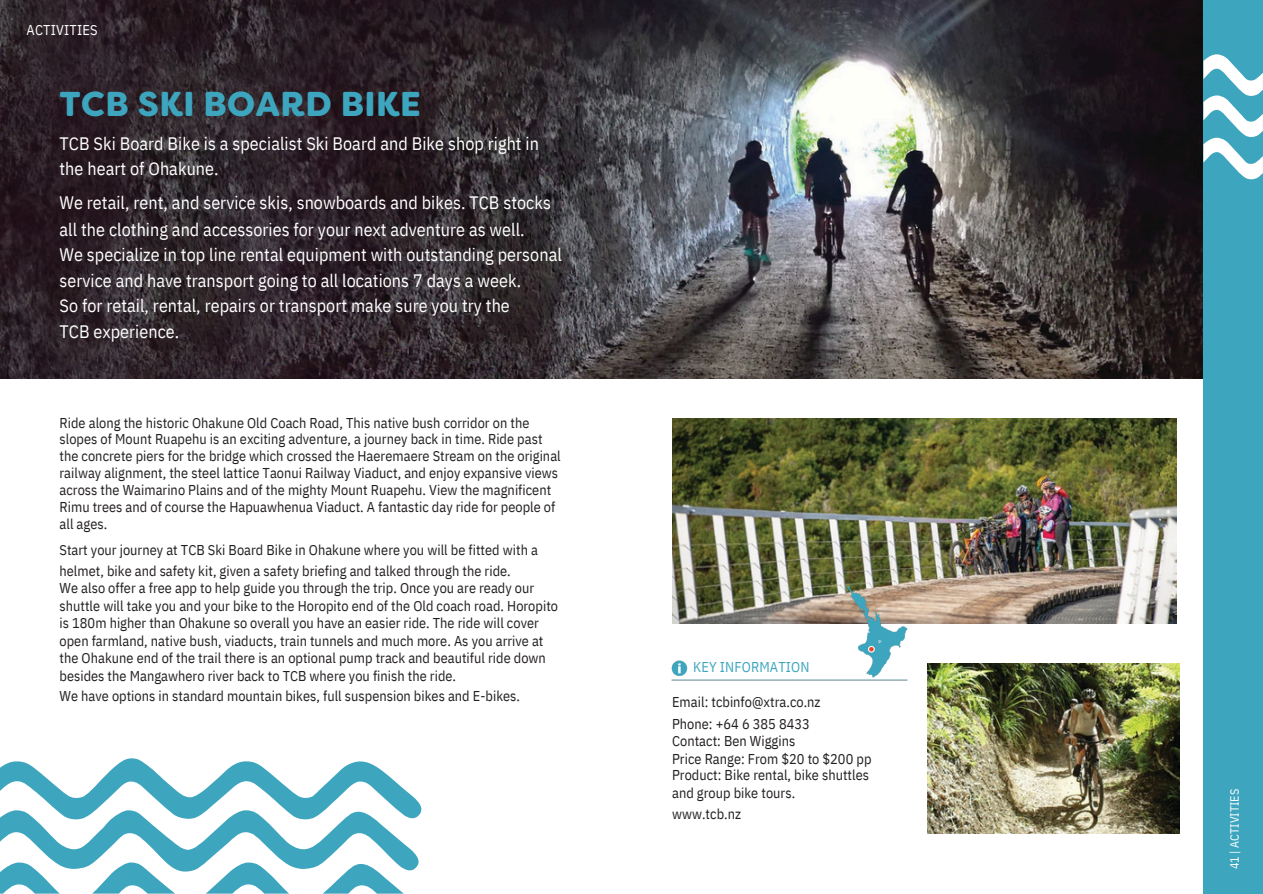
<style>
.page{position:relative;width:1263px;height:894px;background:#fff}
.page>*{position:absolute;margin:0;border:0;box-sizing:border-box;transform-origin:0 0}
.t1{font:900 34.5px "Filson Soft";letter-spacing:.015em;color:#3da5bd}
.t2{font:18px/25.5px "IBM Plex Sans Cond";letter-spacing:.005em;color:#fff}
.t3{font:14.25px/16.8px "IBM Plex Sans Cond";letter-spacing:.005em;color:#231f20}
.t4{font:14.25px "IBM Plex Sans Cond";letter-spacing:.01em;color:#3da5bd}
.t5{font:14.25px "IBM Plex Sans Cond";letter-spacing:.015em;color:#fff}
.t6{font:12px "IBM Plex Sans Cond";letter-spacing:.005em;color:#fff}
</style>
<div class="page">
<img style="left:0;top:0;width:1203px;height:378px">
<img style="left:672px;top:418px;width:504px;height:205px">
<img style="left:927px;top:663px;width:252px;height:169px">
<svg style="left:0;top:758px;width:421px;height:135px"></svg>
<img style="left:671px;top:578px;width:243px;height:103px">
<div style="left:1203px;top:0;width:60px;height:893px;background:#3da5bd"></div>
<svg style="left:1203px;top:54px;width:60px;height:125px"></svg>
<p class="t5" style="left:27px;top:21px;width:72px">ACTIVITIES</p>
<h3 class="t1" style="left:60px;top:91px;width:363px">TCB SKI BOARD BIKE</h3>
<h3 class="t2" style="left:60px;top:131px;width:481px;line-height:24.8px">TCB Ski Board Bike is a specialist Ski Board and Bike shop right in the heart of Ohakune.</h3>
<h3 class="t2" style="left:60px;top:189px;width:493px;line-height:27px">We retail, rent, and service skis, snowboards and bikes. TCB stocks all the clothing and accessories for your next adventure as well.</h3>
<h3 class="t2" style="left:60px;top:242px;width:504px">We specialize in top line rental equipment with outstanding personal service and have transport going to all locations 7 days a week.<br>So for retail, rental, repairs or transport make sure you try the<br>TCB experience.</h3>
<p class="t3" style="left:60px;top:413px;width:503px">Ride along the historic Ohakune Old Coach Road, This native bush corridor on the slopes of Mount Ruapehu is an exciting adventure, a journey back in time. Ride past the concrete piers for the bridge which crossed the Haeremaere Stream on the original railway alignment, the steel lattice Taonui Railway Viaduct, and enjoy expansive views across the Waimarino Plains and of the mighty Mount Ruapehu. View the magnificent Rimu trees and of course the Hapuawhenua Viaduct. A fantastic day ride for people of all ages.</p>
<p class="t3" style="left:60px;top:538px;width:480px;line-height:21.3px">Start your journey at TCB Ski Board Bike in Ohakune where you will be fitted with a helmet, bike and safety kit, given a safety briefing and talked through the ride.</p>
<p class="t3" style="left:60px;top:578px;width:500px;line-height:17.5px">We also offer a free app to help guide you through the trip. Once you are ready our shuttle will take you and your bike to the Horopito end of the Old coach road. Horopito is 180m higher than Ohakune so overall you have an easier ride. The ride will cover open farmland, native bush, viaducts, train tunnels and much more. As you arrive at the Ohakune end of the trail there is an optional pump track and beautiful ride down besides the Mangawhero river back to TCB where you finish the ride.</p>
<p class="t3" style="left:60px;top:687px;width:462px">We have options in standard mountain bikes, full suspension bikes and E-bikes.</p>
<p class="t4" style="left:693px;top:657px;width:118px">KEY INFORMATION</p>
<h3 class="t3" style="left:672px;top:691px;width:150px;line-height:21.3px">Email: tcbinfo@xtra.co.nz<br>Phone: +64 6 385 8433</h3>
<h3 class="t3" style="left:672px;top:731px;width:201px;line-height:17.7px">Contact: Ben Wiggins<br>Price Range: From $20 to $200 pp<br>Product: Bike rental, bike shuttles and group bike tours.</h3>
<p class="t3" style="left:672px;top:804px;width:71px">www.tcb.nz</p>
<p class="t6" style="left:1226px;top:868px;width:82px;rotate:-90deg">41 | ACTIVITIES</p>
</div>
